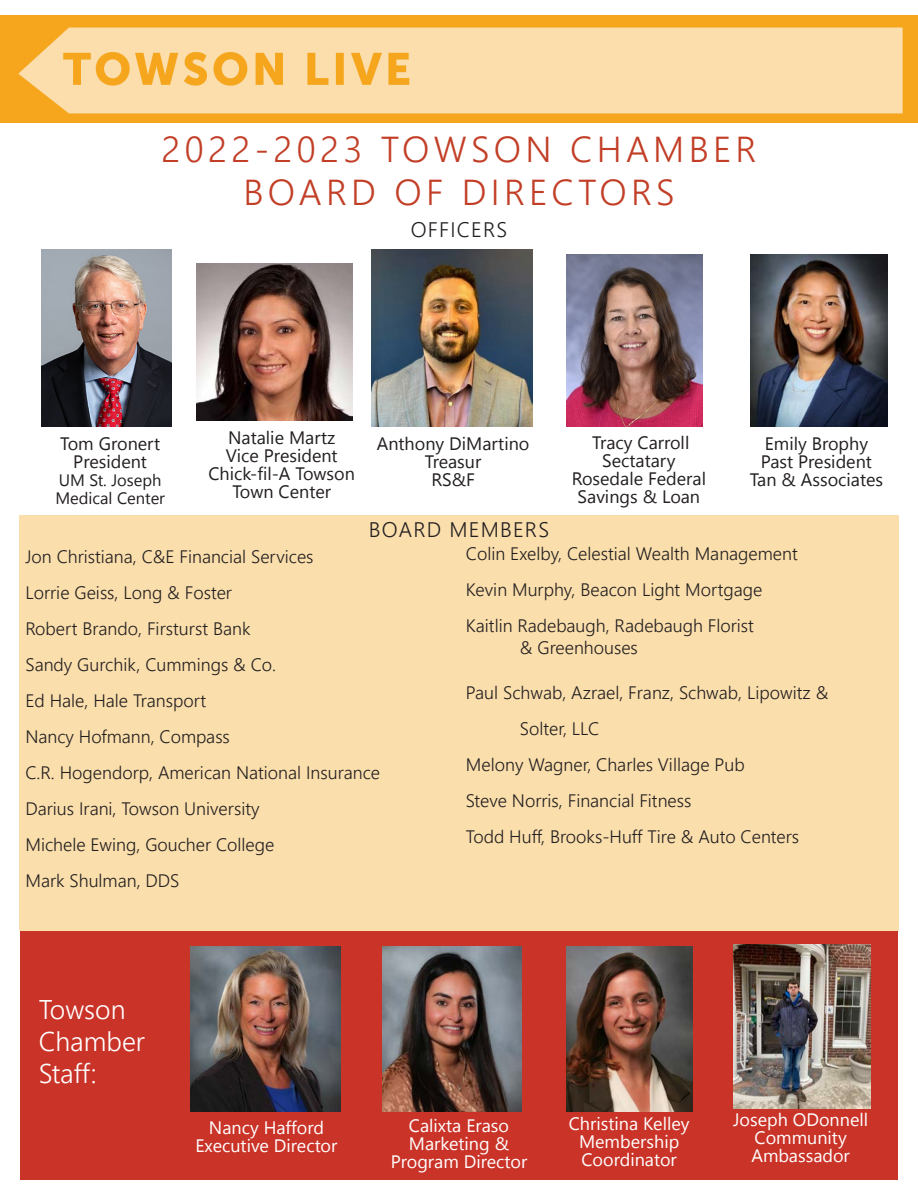
<style>
.page{position:relative;width:918px;height:1188px;background:#fff}
.page>*{position:absolute;margin:0;border:0;box-sizing:border-box;transform-origin:0 0}
.t1{font:300 36px/43.2px "Leelawadee UI";letter-spacing:.12em;color:#c23e26;text-align:center}
.t2{font:300 27px "Leelawadee UI";color:#fff}
.t3{font:300 21px "Leelawadee UI";letter-spacing:.06em;color:#231f20}
.t4{font:300 18px/36px "Leelawadee UI";color:#231f20}
.t5{font:18px/18px "Leelawadee UI";color:#231f20;text-align:center}
.t6{font:18px "Leelawadee UI";color:#fff}
.t7{font:16.5px/18px "Leelawadee UI";color:#231f20}
</style>
<div class="page">
<img style="left:0;top:15px;width:918px;height:108px">
<div style="left:20px;top:929px;width:878px;height:250px;background:#ca3328"></div>
<div style="left:19px;top:515px;width:880px;height:416px;background:#fadeac"></div>
<img style="left:371px;top:249px;width:162px;height:177px">
<img style="left:42px;top:250px;width:130px;height:176px">
<img style="left:751px;top:255px;width:137px;height:171px">
<img style="left:196px;top:264px;width:156px;height:156px">
<img style="left:734px;top:944px;width:137px;height:165px">
<img style="left:566px;top:946px;width:126px;height:166px">
<img style="left:566px;top:255px;width:137px;height:171px">
<img style="left:191px;top:946px;width:150px;height:166px">
<img style="left:382px;top:946px;width:140px;height:166px">
<p class="t1" style="left:162px;top:126px;width:596px">2022-2023 TOWSON CHAMBER<br>BOARD OF DIRECTORS</p>
<p class="t3" style="left:411px;top:215px;width:98px">OFFICERS</p>
<p class="t5" style="left:60px;top:434px;width:101px">Tom Gronert</p>
<p class="t5" style="left:73px;top:452px;width:75px">President</p>
<p class="t7" style="left:55px;top:470px;width:111px">UM St. Joseph<br>Medical Center</p>
<p class="t5" style="left:228px;top:428px;width:109px">Natalie Martz</p>
<p class="t5" style="left:226px;top:446px;width:114px">Vice President</p>
<p class="t5" style="left:208px;top:464px;width:148px">Chick-fil-A Towson<br>Town Center</p>
<p class="t5" style="left:377px;top:433px;width:154px">Anthony DiMartino</p>
<p class="t5" style="left:425px;top:451px;width:58px">Treasur</p>
<p class="t5" style="left:431px;top:469px;width:45px">RS&amp;F</p>
<p class="t3" style="left:369px;top:515px;width:182px">BOARD MEMBERS</p>
<p class="t5" style="left:592px;top:432px;width:99px">Tracy Carroll</p>
<p class="t5" style="left:602px;top:450px;width:75px">Sectatary</p>
<p class="t5" style="left:572px;top:468px;width:136px">Rosedale Federal</p>
<p class="t5" style="left:578px;top:486px;width:124px">Savings &amp; Loan</p>
<p class="t5" style="left:765px;top:434px;width:105px">Emily Brophy</p>
<p class="t5" style="left:761px;top:452px;width:113px">Past President</p>
<p class="t5" style="left:750px;top:470px;width:135px">Tan &amp; Associates</p>
<p class="t4" style="left:25px;top:538px;width:290px">Jon Christiana, C&amp;E Financial Services</p>
<p class="t4" style="left:25px;top:574px;width:208px">Lorrie Geiss, Long &amp; Foster</p>
<p class="t4" style="left:25px;top:610px;width:227px">Robert Brando, Firsturst Bank</p>
<p class="t4" style="left:25px;top:646px;width:252px">Sandy Gurchik, Cummings &amp; Co.</p>
<p class="t4" style="left:25px;top:682px;width:182px">Ed Hale, Hale Transport</p>
<p class="t4" style="left:25px;top:718px;width:206px">Nancy Hofmann, Compass</p>
<p class="t4" style="left:25px;top:754px;width:356px">C.R. Hogendorp, American National Insurance</p>
<p class="t4" style="left:25px;top:790px;width:236px">Darius Irani, Towson University</p>
<p class="t4" style="left:25px;top:826px;width:251px">Michele Ewing, Goucher College</p>
<p class="t4" style="left:25px;top:862px;width:156px">Mark Shulman, DDS</p>
<p class="t4" style="left:466px;top:535px;width:333px">Colin Exelby, Celestial Wealth Management</p>
<p class="t4" style="left:466px;top:571px;width:298px">Kevin Murphy, Beacon Light Mortgage</p>
<p class="t4" style="left:466px;top:607px;width:289px">Kaitlin Radebaugh, Radebaugh Florist</p>
<p class="t4" style="left:520px;top:629px;width:119px">&amp; Greenhouses</p>
<p class="t4" style="left:520px;top:674px;width:310px;text-indent:-54px">Paul Schwab, Azrael, Franz, Schwab, Lipowitz &amp;<br>Solter, LLC</p>
<p class="t4" style="left:466px;top:746px;width:280px">Melony Wagner, Charles Village Pub</p>
<p class="t4" style="left:466px;top:782px;width:227px">Steve Norris, Financial Fitness</p>
<p class="t4" style="left:466px;top:818px;width:335px">Todd Huff, Brooks-Huff Tire &amp; Auto Centers</p>
<p class="t2" style="left:39px;top:990px;width:88px">Towson</p>
<p class="t2" style="left:39px;top:1023px;width:108px">Chamber</p>
<p class="t2" style="left:39px;top:1055px;width:60px">Staff:</p>
<p class="t6" style="left:209px;top:1115px;width:117px">Nancy Hafford</p>
<p class="t6" style="left:195px;top:1133px;width:143px">Executive Director</p>
<p class="t6" style="left:409px;top:1113px;width:102px">Calixta Eraso</p>
<p class="t6" style="left:409px;top:1131px;width:102px">Marketing &amp;</p>
<p class="t6" style="left:391px;top:1149px;width:138px">Program Director</p>
<p class="t6" style="left:569px;top:1111px;width:122px">Christina Kelley</p>
<p class="t6" style="left:579px;top:1129px;width:102px">Membership</p>
<p class="t6" style="left:582px;top:1147px;width:97px">Coordinator</p>
<p class="t6" style="left:733px;top:1107px;width:136px">Joseph ODonnell</p>
<p class="t6" style="left:755px;top:1125px;width:94px">Community</p>
<p class="t6" style="left:751px;top:1143px;width:100px">Ambassador</p>
</div>
